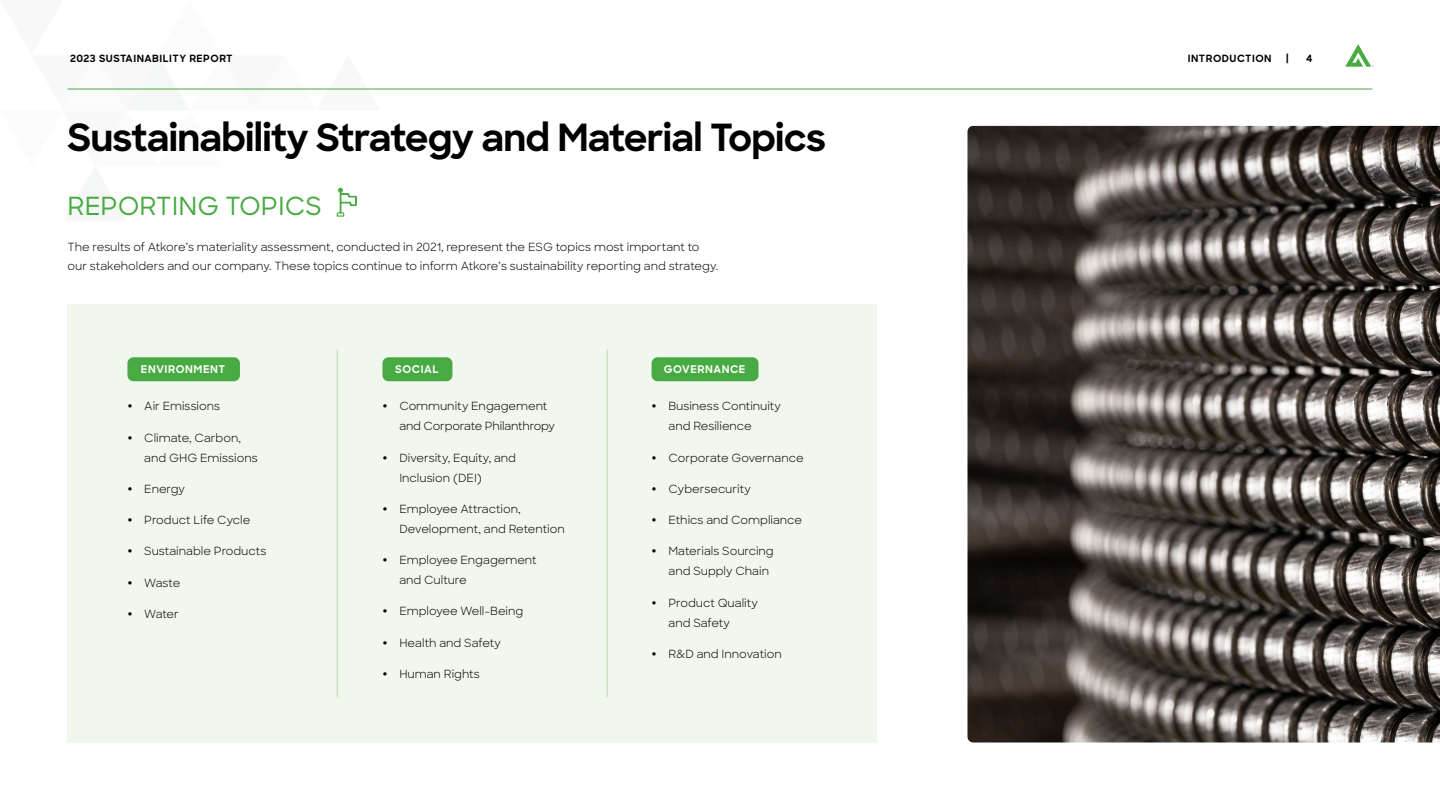
<style>
.page{position:relative;width:1440px;height:810px;background:#fff}
.page>*{position:absolute;margin:0;border:0;box-sizing:border-box;transform-origin:0 0}
.t1{font:700 37.5px "Sharp Sans";letter-spacing:-.02em;color:#000}
.t2{font:500 25px "Sharp Sans";color:#47aa42}
.t3{font:11.25px/20px "Sharp Sans";color:#000}
.t4{font:700 10.62px "Sharp Sans";letter-spacing:.05em;color:#fff}
.t5{font:700 10px "Sharp Sans";letter-spacing:.05em;color:#000}
</style>
<div class="page">
<div style="left:67px;top:304px;width:810px;height:438px;background:#f1f6ee"></div>
<img style="left:968px;top:126px;width:472px;height:616px">
<svg style="left:67px;top:88px;width:313px;height:129px"></svg>
<div style="left:127px;top:357px;width:113px;height:24px;background:#47aa42;border-radius:6px"></div>
<div style="left:382px;top:357px;width:70px;height:24px;background:#47aa42;border-radius:6px"></div>
<div style="left:652px;top:357px;width:107px;height:24px;background:#47aa42;border-radius:6px"></div>
<hr style="left:607px;top:350px;width:1px;height:347px;background:#b5ddb4">
<hr style="left:337px;top:350px;width:1px;height:347px;background:#b5ddb4">
<svg style="left:1345px;top:44px;width:29px;height:23px"></svg>
<hr style="left:68px;top:89px;width:1304px;height:1px;background:#47aa42">
<p class="t5" style="left:70px;top:51px;width:164px">2023 SUSTAINABILITY REPORT</p>
<p class="t5" style="left:1188px;top:51px;width:85px">INTRODUCTION</p>
<p class="t5" style="left:1286px;top:51px;width:4px">|</p>
<p class="t5" style="left:1306px;top:51px;width:8px">4</p>
<h1 class="t1" style="left:68px;top:110px;width:760px">Sustainability Strategy and Material Topics</h1>
<h2 class="t2" style="left:68px;top:187px;width:256px">REPORTING TOPICS</h2>
<p class="t3" style="left:68px;top:237px;width:652px;line-height:18.8px">The results of Atkore’s materiality assessment, conducted in 2021, represent the ESG topics most important to our stakeholders and our company. These topics continue to inform Atkore’s sustainability reporting and strategy.</p>
<p class="t4" style="left:141px;top:362px;width:86px">ENVIRONMENT</p>
<p class="t4" style="left:395px;top:362px;width:45px">SOCIAL</p>
<p class="t4" style="left:664px;top:362px;width:83px">GOVERNANCE</p>
<p class="t3" style="left:144px;top:396px;width:77px">Air Emissions</p>
<p class="t3" style="left:144px;top:427px;width:115px">Climate, Carbon, and GHG Emissions</p>
<p class="t3" style="left:144px;top:478px;width:42px">Energy</p>
<p class="t3" style="left:144px;top:510px;width:108px">Product Life Cycle</p>
<p class="t3" style="left:144px;top:541px;width:123px">Sustainable Products</p>
<p class="t3" style="left:144px;top:572px;width:37px">Waste</p>
<p class="t3" style="left:144px;top:603px;width:36px">Water</p>
<p class="t3" style="left:399px;top:396px;width:157px">Community Engagement and Corporate Philanthropy</p>
<p class="t3" style="left:399px;top:447px;width:118px">Diversity, Equity, and<br>Inclusion (DEI)</p>
<p class="t3" style="left:399px;top:498px;width:167px">Employee Attraction,<br>Development, and Retention</p>
<p class="t3" style="left:399px;top:550px;width:139px">Employee Engagement and Culture</p>
<p class="t3" style="left:399px;top:601px;width:126px">Employee Well-Being</p>
<p class="t3" style="left:399px;top:632px;width:103px">Health and Safety</p>
<p class="t3" style="left:399px;top:663px;width:82px">Human Rights</p>
<p class="t3" style="left:668px;top:396px;width:114px">Business Continuity and Resilience</p>
<p class="t3" style="left:668px;top:447px;width:137px">Corporate Governance</p>
<p class="t3" style="left:668px;top:478px;width:84px">Cybersecurity</p>
<p class="t3" style="left:668px;top:510px;width:135px">Ethics and Compliance</p>
<p class="t3" style="left:668px;top:541px;width:107px">Materials Sourcing and Supply Chain</p>
<p class="t3" style="left:668px;top:592px;width:91px">Product Quality and Safety</p>
<p class="t3" style="left:668px;top:643px;width:115px">R&amp;D and Innovation</p>
</div>
